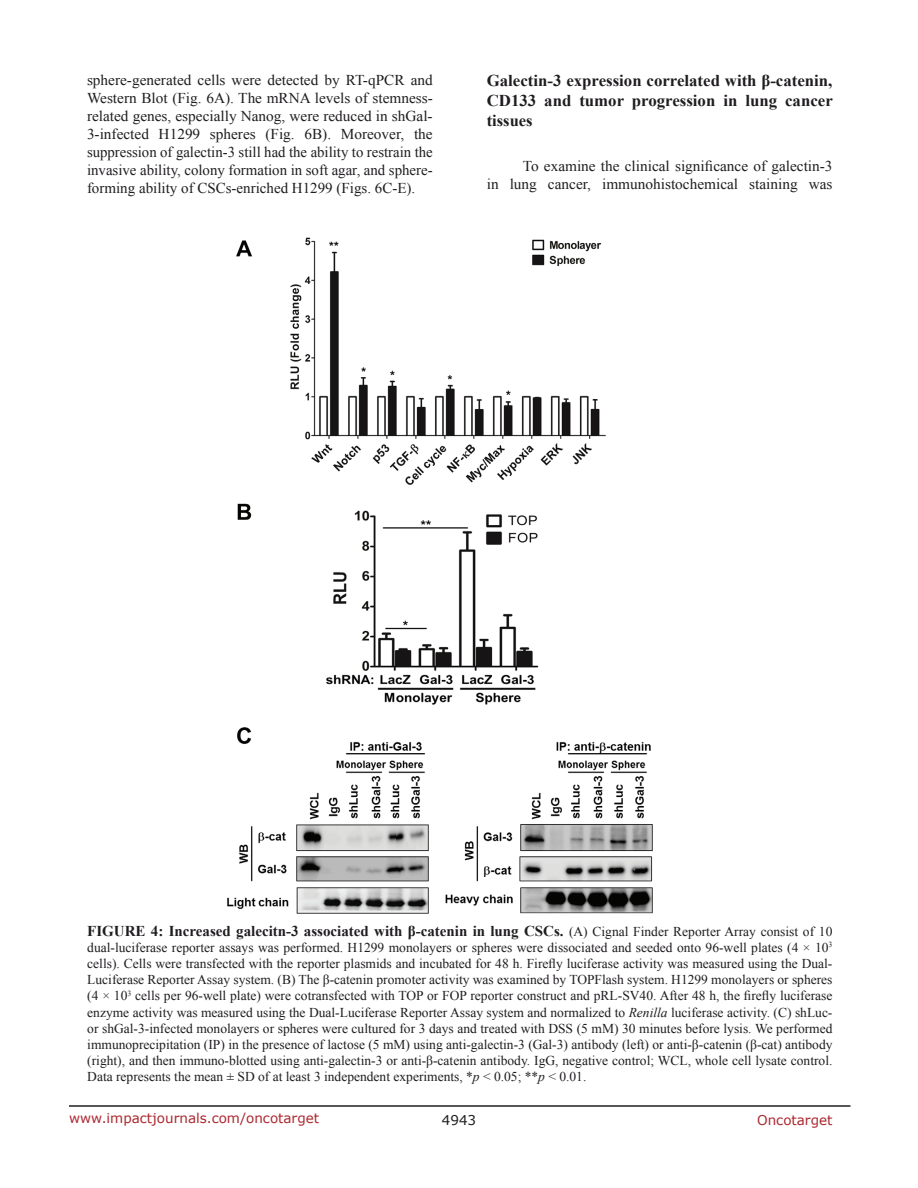
<style>
.page{position:relative;width:918px;height:1188px;background:#fff}
.page>*{position:absolute;margin:0;border:0;box-sizing:border-box;transform-origin:0 0}
.t1{font:700 16.5px/19.8px "Times New Roman";color:#201d20;text-align:justify}
.t2{font:15px/18px "Times New Roman";color:#201d20;text-align:justify}
.t3{font:700 15px "Times New Roman";color:#201d20}
.t4{font:13.5px/16.2px "Times New Roman";color:#201d20;text-align:justify}
.t5{font:13.5px "Verdana";color:#ac2830}
.t6{font:13.5px "Verdana";color:#201d20}
.s1{font-weight:400;font-size:13.5px}
.s2{font-style:italic}
</style>
<div class="page">
<hr style="left:69px;top:1105px;width:781px;height:2px;background:#231f20">
<img style="left:227px;top:237px;width:426px;height:677px">
<p class="t2" style="left:87px;top:71px;width:347px">sphere-generated cells were detected by RT-qPCR and Western Blot (Fig. 6A). The mRNA levels of stemness&shy;related genes, especially Nanog, were reduced in shGal-3-infected H1299 spheres (Fig. 6B). Moreover, the suppression of galectin-3 still had the ability to restrain the invasive ability, colony formation in soft agar, and sphere&shy;forming ability of CSCs-enriched H1299 (Figs. 6C-E).</p>
<p class="t1" style="left:487px;top:70px;width:348px">Galectin-3 expression correlated with β-catenin, CD133 and tumor progression in lung cancer tissues</p>
<p class="t2" style="left:487px;top:157px;width:347px;text-align:right">To examine the clinical significance of galectin-3<br>in lung cancer, immunohistochemical staining was</p>
<p class="t3" style="left:87px;top:920px;width:747px">FIGURE 4: Increased galecitn-3 associated with β-catenin in lung CSCs. <span class="s1">(A) Cignal Finder Reporter Array consist of 10</span></p>
<p class="t4" style="left:87px;top:939px;width:747px">dual-luciferase reporter assays was performed. H1299 monolayers or spheres were dissociated and seeded onto 96-well plates (4 × 10<sup>3 </sup>cells). Cells were transfected with the reporter plasmids and incubated for 48 h. Firefly luciferase activity was measured using the Dual-Luciferase Reporter Assay system. (B) The β-catenin promoter activity was examined by TOPFlash system. H1299 monolayers or spheres (4 × 10<sup>3</sup> cells per 96-well plate) were cotransfected with TOP or FOP reporter construct and pRL-SV40. After 48 h, the firefly luciferase enzyme activity was measured using the Dual-Luciferase Reporter Assay system and normalized to <span class="s2">Renilla</span> luciferase activity. (C) shLuc&shy;or shGal-3-infected monolayers or spheres were cultured for 3 days and treated with DSS (5 mM) 30 minutes before lysis. We performed immunoprecipitation (IP) in the presence of lactose (5 mM) using anti-galectin-3 (Gal-3) antibody (left) or anti-β-catenin (β-cat) antibody (right), and then immuno-blotted using anti-galectin-3 or anti-β-catenin antibody. IgG, negative control; WCL, whole cell lysate control.<br>Data represents the mean ± SD of at least 3 independent experiments, *<span class="s2">p</span> &lt; 0.05; **<span class="s2">p</span> &lt; 0.01.</p>
<p class="t5" style="left:69px;top:1109px;width:252px">www.impactjournals.com/oncotarget</p>
<p class="t6" style="left:442px;top:1111px;width:36px">4943</p>
<p class="t5" style="left:757px;top:1111px;width:77px">Oncotarget</p>
</div>
